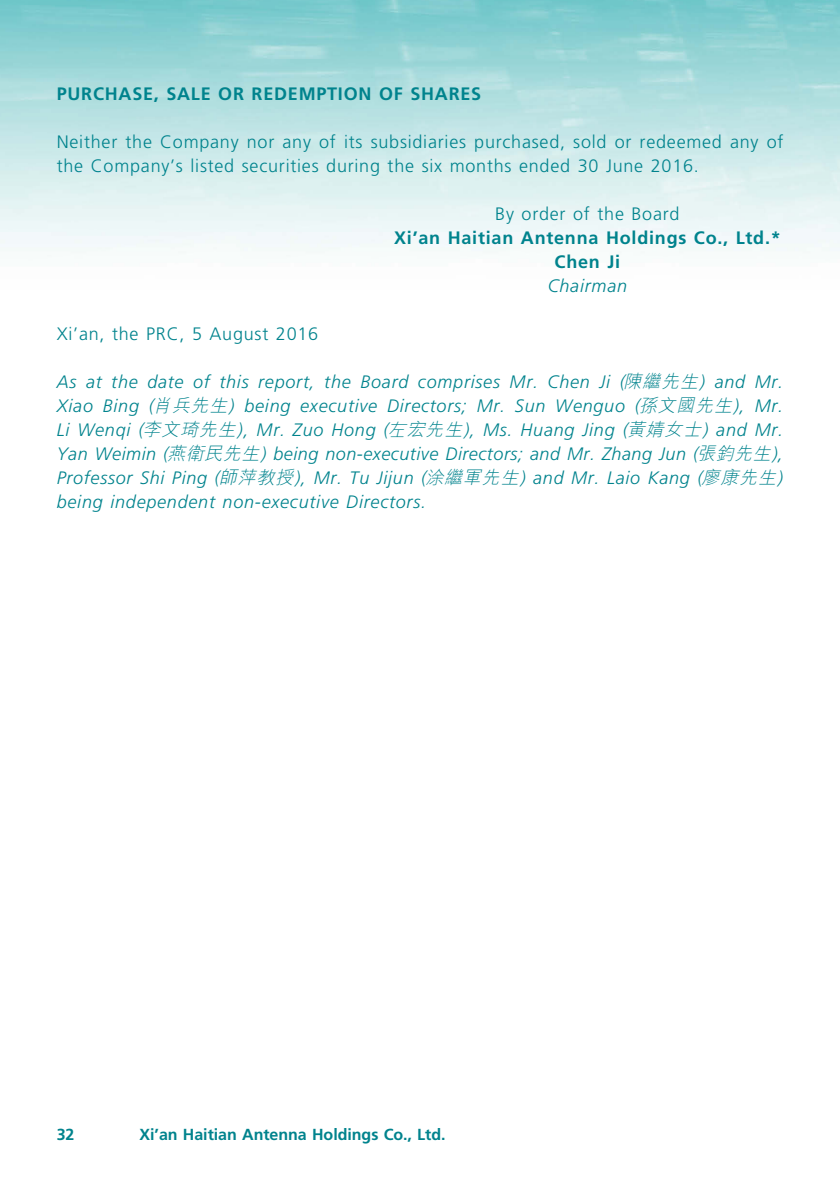
<style>
.page{position:relative;width:840px;height:1191px;background:#fff}
.page>*{position:absolute;margin:0;border:0;box-sizing:border-box;transform-origin:0 0}
.t1{font:italic 300 18px/24px "Frutiger LT Std";letter-spacing:.04em;color:#00838d;text-align:justify}
.t2{font:300 18px/24px "Frutiger LT Std";letter-spacing:.04em;color:#00838d}
.t3{font:700 18px/24px "Frutiger LT Std";letter-spacing:.04em;color:#00838d;text-align:center}
.t4{font:700 16px "Frutiger LT Std";letter-spacing:-.005em;color:#00838d}
.s1{font-family:"M Hei HK"}
</style>
<div class="page">
<p class="t3" style="left:57px;top:82px;width:426px">PURCHASE, SALE OR REDEMPTION OF SHARES</p>
<p class="t2" style="left:57px;top:130px;width:727px">Neither the Company nor any of its subsidiaries purchased, sold or redeemed any of the Company’s listed securities during the six months ended 30 June 2016.</p>
<p class="t2" style="left:495px;top:202px;width:186px">By order of the Board</p>
<p class="t3" style="left:394px;top:226px;width:388px">Xi’an Haitian Antenna Holdings Co., Ltd.*<br>Chen Ji</p>
<p class="t1" style="left:547px;top:274px;width:81px">Chairman</p>
<p class="t2" style="left:57px;top:322px;width:263px">Xi’an, the PRC, 5 August 2016</p>
<p class="t1" style="left:57px;top:370px;width:727px">As at the date of this report, the Board comprises Mr. Chen Ji (<span class="s1">陳繼先生</span>) and Mr.<br>Xiao Bing (<span class="s1">肖兵先生</span>) being executive Directors; Mr. Sun Wenguo (<span class="s1">孫文國先生</span>), Mr.<br>Li Wenqi (<span class="s1">李文琦先生</span>), Mr. Zuo Hong (<span class="s1">左宏先生</span>), Ms. Huang Jing (<span class="s1">黃婧女士</span>) and Mr.<br>Yan Weimin (<span class="s1">燕衛民先生</span>) being non-executive Directors; and Mr. Zhang Jun (<span class="s1">張鈞先生</span>), Professor Shi Ping (<span class="s1">師萍教授</span>), Mr. Tu Jijun (<span class="s1">涂繼軍先生</span>) and Mr. Laio Kang (<span class="s1">廖康先生</span>) being independent non-executive Directors.</p>
<p class="t4" style="left:57px;top:1124px;width:19px">32</p>
<p class="t4" style="left:139px;top:1124px;width:307px">Xi’an Haitian Antenna Holdings Co., Ltd.</p>
</div>
